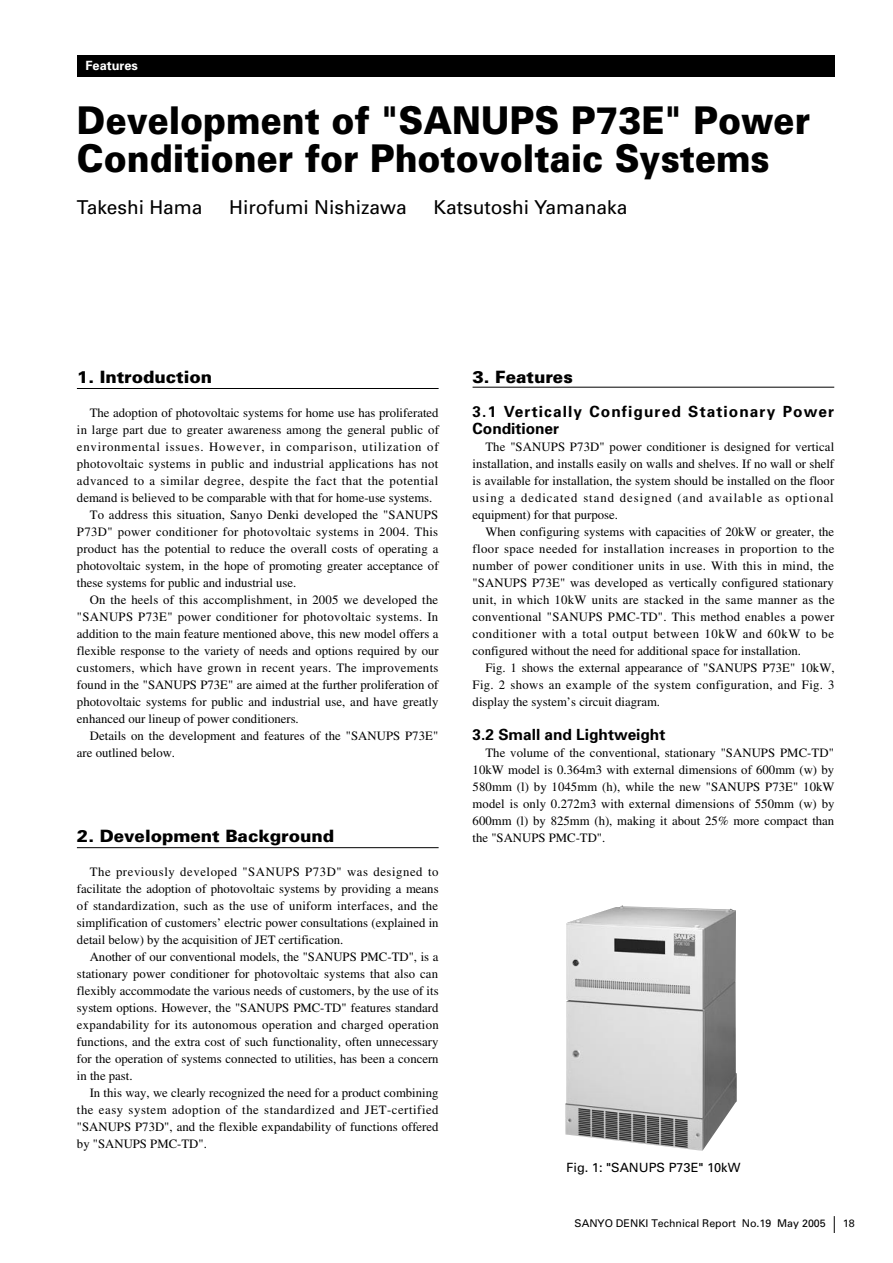
<style>
.page{position:relative;width:893px;height:1263px;background:#fff}
.page>*{position:absolute;margin:0;border:0;box-sizing:border-box;transform-origin:0 0}
.t1{font:900 38.25px/38.2px "Univers";color:#000;scale:.9 1}
.t2{font:19.2px "Univers";color:#000}
.t3{font:900 16.95px "Univers";color:#000}
.t4{font:700 15.45px/17px "Univers";letter-spacing:.07em;color:#000}
.t5{font:700 15.45px "Univers";color:#000}
.t6{font:12.75px/17px "Times";color:#000;text-align:justify}
.t7{font:12.75px "Times";letter-spacing:.025em;color:#000}
.t8{font:12.75px "Times";letter-spacing:.02em;color:#000}
.t9{font:12.75px "Times";letter-spacing:.04em;color:#000}
.t10{font:12.75px "Times";letter-spacing:.06em;color:#000}
.t11{font:12.75px "Univers";color:#000}
.t12{font:700 12.75px "Univers";color:#fff}
.t13{font:10.65px "Univers";color:#000}
</style>
<div class="page">
<svg style="left:834px;top:1216px;width:1px;height:17px"></svg>
<div style="left:77px;top:55px;width:757px;height:22px;background:#000"></div>
<hr style="left:77px;top:388px;width:361px;height:1px;background:#000">
<hr style="left:77px;top:847px;width:361px;height:1px;background:#000">
<hr style="left:472px;top:387px;width:362px;height:1px;background:#000">
<img style="left:565px;top:905px;width:171px;height:246px">
<p class="t12" style="left:85px;top:61px;width:54px">Features</p>
<h1 class="t1" style="left:77px;top:105px;width:815px">Development of "SANUPS P73E" Power<br>Conditioner for Photovoltaic Systems</h1>
<h2 class="t2" style="left:77px;top:200px;width:127px">Takeshi Hama</h2>
<h2 class="t2" style="left:229px;top:200px;width:179px">Hirofumi Nishizawa</h2>
<h2 class="t2" style="left:433px;top:200px;width:195px">Katsutoshi Yamanaka</h2>
<h3 class="t3" style="left:77px;top:370px;width:137px">1. Introduction</h3>
<p class="t6" style="left:90px;top:405px;width:350px">The adoption of photovoltaic systems for home use has proliferated</p>
<p class="t6" style="left:77px;top:422px;width:363px">in large part due to greater awareness among the general public of</p>
<p class="t10" style="left:77px;top:442px;width:363px">environmental issues. However, in comparison, utilization of</p>
<p class="t8" style="left:77px;top:459px;width:363px">photovoltaic systems in public and industrial applications has not</p>
<p class="t9" style="left:77px;top:476px;width:363px">advanced to a similar degree, despite the fact that the potential</p>
<p class="t6" style="left:77px;top:490px;width:357px">demand is believed to be comparable with that for home-use systems.</p>
<p class="t6" style="left:90px;top:507px;width:350px">To address this situation, Sanyo Denki developed the "SANUPS</p>
<p class="t7" style="left:77px;top:527px;width:363px">P73D" power conditioner for photovoltaic systems in 2004. This</p>
<p class="t6" style="left:77px;top:541px;width:363px">product has the potential to reduce the overall costs of operating a</p>
<p class="t6" style="left:77px;top:558px;width:363px">photovoltaic system, in the hope of promoting greater acceptance of</p>
<p class="t6" style="left:77px;top:575px;width:221px">these systems for public and industrial use.</p>
<p class="t6" style="left:90px;top:592px;width:350px">On the heels of this accomplishment, in 2005 we developed the</p>
<p class="t7" style="left:77px;top:612px;width:363px">"SANUPS P73E" power conditioner for photovoltaic systems. In</p>
<p class="t6" style="left:77px;top:626px;width:363px">addition to the main feature mentioned above, this new model offers a</p>
<p class="t6" style="left:77px;top:643px;width:363px">flexible response to the variety of needs and options required by our</p>
<p class="t7" style="left:77px;top:663px;width:363px">customers, which have grown in recent years. The improvements</p>
<p class="t6" style="left:77px;top:677px;width:363px">found in the "SANUPS P73E" are aimed at the further proliferation of</p>
<p class="t6" style="left:77px;top:694px;width:363px">photovoltaic systems for public and industrial use, and have greatly</p>
<p class="t6" style="left:77px;top:711px;width:223px">enhanced our lineup of power conditioners.</p>
<p class="t6" style="left:90px;top:728px;width:350px">Details on the development and features of the "SANUPS P73E"</p>
<p class="t6" style="left:77px;top:745px;width:100px">are outlined below.</p>
<h3 class="t3" style="left:77px;top:830px;width:258px">2. Development Background</h3>
<p class="t6" style="left:77px;top:864px;width:363px;text-indent:13px">The previously developed "SANUPS P73D" was designed to facilitate the adoption of photovoltaic systems by providing a means of standardization, such as the use of uniform interfaces, and the simplification of customers’ electric power consultations (explained in detail below) by the acquisition of JET certification.</p>
<p class="t6" style="left:77px;top:949px;width:363px;text-indent:13px">Another of our conventional models, the "SANUPS PMC-TD", is a stationary power conditioner for photovoltaic systems that also can flexibly accommodate the various needs of customers, by the use of its system options. However, the "SANUPS PMC-TD" features standard expandability for its autonomous operation and charged operation functions, and the extra cost of such functionality, often unnecessary for the operation of systems connected to utilities, has been a concern in the past.</p>
<p class="t6" style="left:77px;top:1085px;width:363px;text-indent:13px">In this way, we clearly recognized the need for a product combining the easy system adoption of the standardized and JET-certified "SANUPS P73D", and the flexible expandability of functions offered by "SANUPS PMC-TD".</p>
<h3 class="t3" style="left:472px;top:370px;width:102px">3. Features</h3>
<p class="t4" style="left:472px;top:404px;width:363px">3.1 Vertically Configured Stationary Power<br>Conditioner</p>
<p class="t6" style="left:472px;top:439px;width:363px;text-indent:13px">The "SANUPS P73D" power conditioner is designed for vertical installation, and installs easily on walls and shelves. If no wall or shelf is available for installation, the system should be installed on the floor using a dedicated stand designed (and available as optional equipment) for that purpose.</p>
<p class="t6" style="left:472px;top:524px;width:363px;text-indent:13px">When configuring systems with capacities of 20kW or greater, the floor space needed for installation increases in proportion to the number of power conditioner units in use. With this in mind, the "SANUPS P73E" was developed as vertically configured stationary unit, in which 10kW units are stacked in the same manner as the conventional "SANUPS PMC-TD". This method enables a power conditioner with a total output between 10kW and 60kW to be configured without the need for additional space for installation.</p>
<p class="t6" style="left:472px;top:660px;width:363px;text-indent:13px">Fig. 1 shows the external appearance of "SANUPS P73E" 10kW, Fig. 2 shows an example of the system configuration, and Fig. 3 display the system’s circuit diagram.</p>
<p class="t5" style="left:472px;top:729px;width:194px">3.2 Small and Lightweight</p>
<p class="t6" style="left:472px;top:745px;width:363px;text-indent:13px">The volume of the conventional, stationary "SANUPS PMC-TD" 10kW model is 0.364m3 with external dimensions of 600mm (w) by 580mm (l) by 1045mm (h), while the new "SANUPS P73E" 10kW model is only 0.272m3 with external dimensions of 550mm (w) by 600mm (l) by 825mm (h), making it about 25% more compact than the "SANUPS PMC-TD".</p>
<p class="t11" style="left:566px;top:1163px;width:175px">Fig. 1: "SANUPS P73E" 10kW</p>
<p class="t13" style="left:574px;top:1220px;width:253px">SANYO DENKI Technical Report No.19 May 2005</p>
<p class="t13" style="left:842px;top:1220px;width:13px">18</p>
</div>
